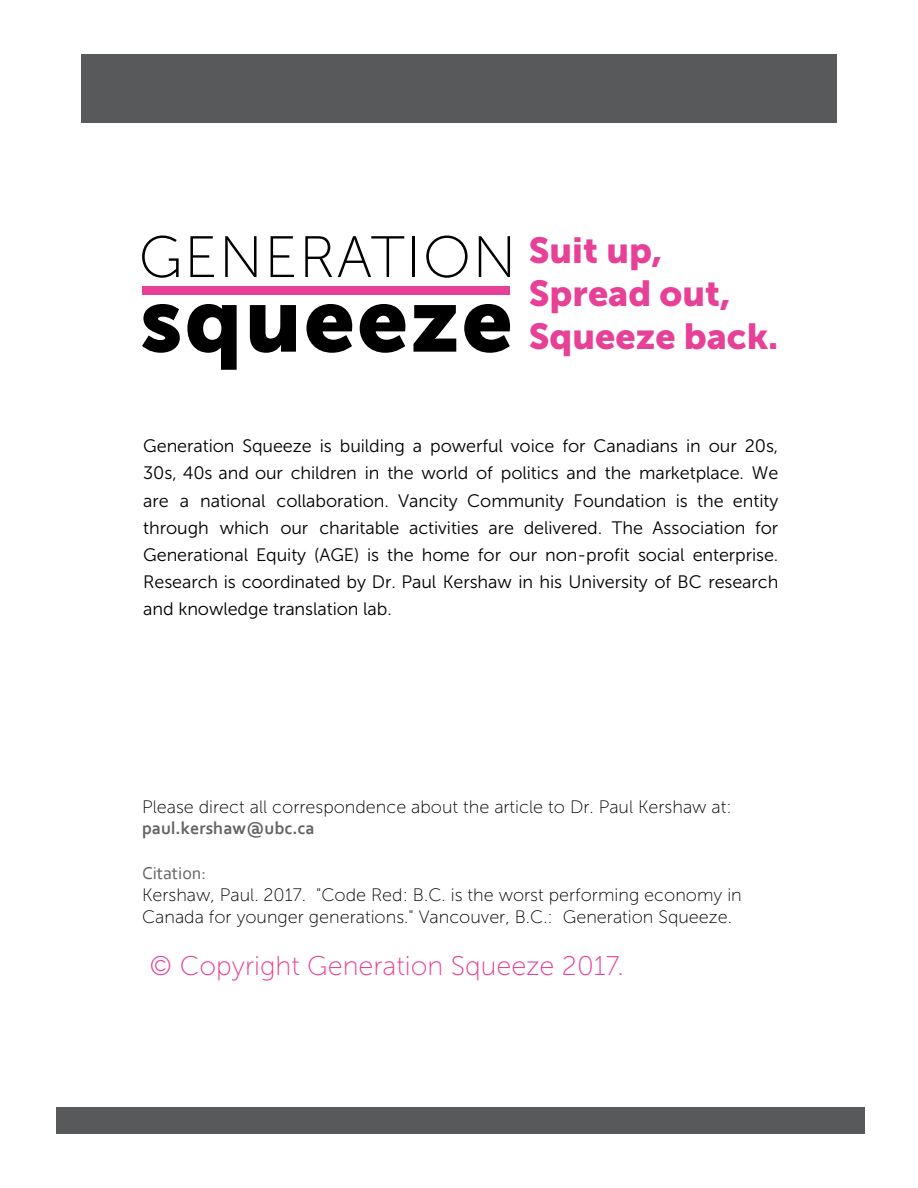
<style>
.page{position:relative;width:918px;height:1188px;background:#fff}
.page>*{position:absolute;margin:0;border:0;box-sizing:border-box;transform-origin:0 0}
.t1{font:36px/43.5px "Museo Sans 900";color:#e64097}
.t2{font:27px "Museo Sans 100";color:#e64097}
.t3{font:18px/27.2px "Museo Sans 300";letter-spacing:-.005em;color:#000;text-align:justify}
.t4{font:18px/22px "Museo Sans 100";color:#000}
.t5{font:700 18px "Corbel";color:#636466}
.t6{font:18px "Corbel";color:#636466}
</style>
<div class="page">
<div style="left:81px;top:54px;width:756px;height:69px;background:#58595b"></div>
<div style="left:57px;top:1107px;width:808px;height:27px;background:#58595b"></div>
<svg style="left:142px;top:304px;width:38px;height:49px"></svg>
<svg style="left:187px;top:304px;width:50px;height:66px"></svg>
<svg style="left:250px;top:305px;width:46px;height:48px"></svg>
<svg style="left:306px;top:304px;width:46px;height:49px"></svg>
<svg style="left:360px;top:304px;width:45px;height:49px"></svg>
<svg style="left:414px;top:305px;width:42px;height:47px"></svg>
<svg style="left:464px;top:304px;width:46px;height:49px"></svg>
<svg style="left:142px;top:236px;width:37px;height:42px"></svg>
<svg style="left:190px;top:236px;width:24px;height:41px"></svg>
<svg style="left:225px;top:236px;width:32px;height:41px"></svg>
<svg style="left:271px;top:236px;width:23px;height:41px"></svg>
<svg style="left:305px;top:236px;width:27px;height:41px"></svg>
<svg style="left:338px;top:236px;width:66px;height:41px"></svg>
<hr style="left:413px;top:236px;width:2px;height:41px;background:#000">
<svg style="left:426px;top:236px;width:42px;height:42px"></svg>
<svg style="left:479px;top:236px;width:31px;height:41px"></svg>
<div style="left:142px;top:287px;width:368px;height:8px;background:#e64097"></div>
<h1 class="t1" style="left:529px;top:228px;width:251px">Suit up,<br>Spread out,<br>Squeeze back.</h1>
<p class="t3" style="left:143px;top:433px;width:637px">Generation Squeeze is building a powerful voice for Canadians in our 20s, 30s, 40s and our children in the world of politics and the marketplace. We are a national collaboration. Vancity Community Foundation is the entity through which our charitable activities are delivered. The Association for Generational Equity (AGE) is the home for our non-profit social enterprise.<br>Research is coordinated by Dr. Paul Kershaw in his University of BC research and knowledge translation lab.</p>
<p class="t4" style="left:142px;top:796px;width:591px">Please direct all correspondence about the article to Dr. Paul Kershaw at:</p>
<p class="t5" style="left:142px;top:817px;width:174px">paul.kershaw@ubc.ca</p>
<p class="t6" style="left:142px;top:862px;width:66px">Citation:</p>
<p class="t4" style="left:142px;top:884px;width:601px">Kershaw, Paul. 2017. "Code Red: B.C. is the worst performing economy in<br>Canada for younger generations." Vancouver, B.C.: Generation Squeeze.</p>
<h2 class="t2" style="left:150px;top:951px;width:476px">© Copyright Generation Squeeze 2017.</h2>
</div>
